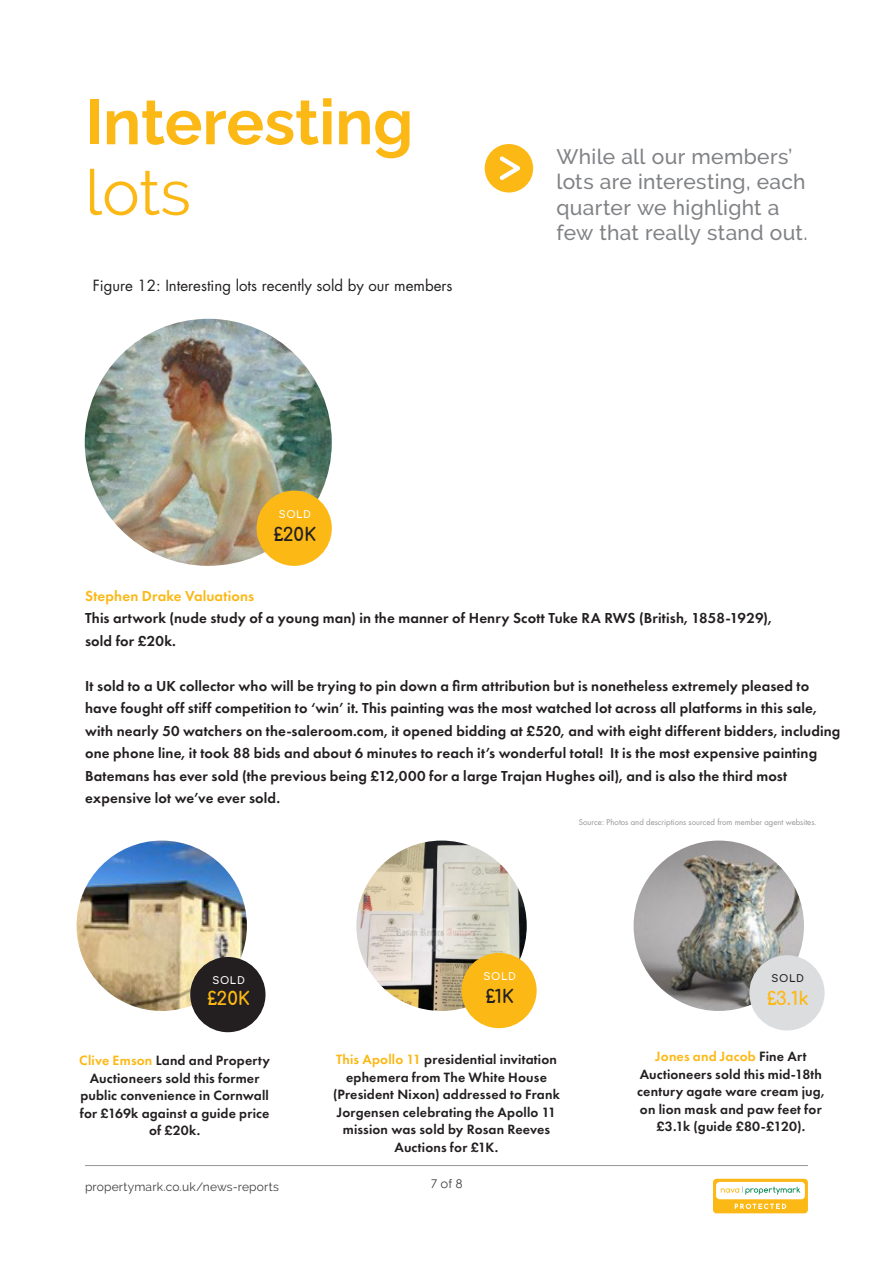
<style>
.page{position:relative;width:893px;height:1263px;background:#fff}
.page>*{position:absolute;margin:0;border:0;box-sizing:border-box;transform-origin:0 0}
.t1{font:700 63px/70.5px "Raleway";color:#fcb814}
.t2{font:500 21px/25.5px "Raleway";letter-spacing:.015em;color:#808285}
.t3{font:700 18.3px "Comfortaa";color:#fcb814}
.t4{font:700 18.3px "Comfortaa";color:#231f20}
.t5{font:600 15px/22.5px "Futura PT";letter-spacing:.01em;color:#231f20}
.t6{font:15px "Futura Std";color:#231f20}
.t7{font:600 15px "Futura PT";letter-spacing:.01em;color:#fcb814}
.t8{font:600 13.95px/17.5px "Futura PT";letter-spacing:.01em;color:#231f20;text-align:center}
.t9{font:12px "Raleway";letter-spacing:.015em;color:#3e3e3f}
.t10{font:12px "Century Gothic";color:#3e3e3f}
.t11{font:700 10.05px "Comfortaa";letter-spacing:.06em;color:#fff}
.t12{font:700 10.05px "Comfortaa";color:#231f20}
.t13{font:7.8px "Futura Std";color:#939598}
.s1{font-weight:400}
.s2{color:#fcb814}
</style>
<div class="page">
<hr style="left:85px;top:1165px;width:723px;height:1px;background:#939598">
<svg style="left:713px;top:1179px;width:95px;height:34px"></svg>
<img style="left:634px;top:840px;width:170px;height:171px;border-radius:85px">
<img style="left:85px;top:319px;width:247px;height:247px;border-radius:124px">
<img style="left:77px;top:840px;width:170px;height:171px;border-radius:85px">
<div style="left:190px;top:957px;width:75px;height:75px;background:#231f20;border-radius:50%"></div>
<img style="left:356px;top:840px;width:171px;height:171px;border-radius:85px">
<div style="left:461px;top:953px;width:76px;height:75px;background:#fcb814;border-radius:50%"></div>
<div style="left:749px;top:955px;width:76px;height:75px;background:#dcdddf;border-radius:50%"></div>
<svg style="left:485px;top:144px;width:48px;height:48px"></svg>
<div style="left:257px;top:491px;width:75px;height:75px;background:#fcb814;border-radius:50%"></div>
<p class="t1" style="left:85px;top:80px;width:330px">Interesting <span class="s1">lots</span></p>
<p class="t6" style="left:93px;top:276px;width:361px">Figure 12: Interesting lots recently sold by our members</p>
<p class="t11" style="left:279px;top:505px;width:34px">SOLD</p>
<p class="t4" style="left:274px;top:517px;width:44px">£20K</p>
<p class="t2" style="left:556px;top:144px;width:253px">While all our members’ lots are interesting, each quarter we highlight a few that really stand out.</p>
<p class="t7" style="left:85px;top:586px;width:171px">Stephen Drake Valuations</p>
<p class="t5" style="left:85px;top:607px;width:688px">This artwork (nude study of a young man) in the manner of Henry Scott Tuke RA RWS (British, 1858-1929),</p>
<p class="t5" style="left:85px;top:629px;width:93px">sold for £20k.</p>
<p class="t5" style="left:85px;top:674px;width:757px">It sold to a UK collector who will be trying to pin down a firm attribution but is nonetheless extremely pleased to have fought off stiff competition to ‘win’ it. This painting was the most watched lot across all platforms in this sale, with nearly 50 watchers on the-saleroom.com, it opened bidding at £520, and with eight different bidders, including one phone line, it took 88 bids and about 6 minutes to reach it’s wonderful total! It is the most expensive painting Batemans has ever sold (the previous being £12,000 for a large Trajan Hughes oil), and is also the third most expensive lot we’ve ever sold.</p>
<p class="t13" style="left:579px;top:817px;width:240px">Source: Photos and descriptions sourced from member agent websites.</p>
<p class="t11" style="left:213px;top:971px;width:34px">SOLD</p>
<p class="t11" style="left:484px;top:967px;width:34px">SOLD</p>
<p class="t12" style="left:772px;top:969px;width:34px">SOLD</p>
<p class="t3" style="left:207px;top:982px;width:44px">£20K</p>
<p class="t4" style="left:485px;top:979px;width:30px">£1K</p>
<p class="t3" style="left:767px;top:982px;width:44px">£3.1k</p>
<p class="t8" style="left:79px;top:1051px;width:192px"><span class="s2">Clive Emson</span> Land and Property<br>Auctioneers sold this former public convenience in Cornwall for £169k against a guide price of £20k.</p>
<p class="t8" style="left:333px;top:1050px;width:228px"><span class="s2">This Apollo 11</span> presidential invitation ephemera from The White House (President Nixon) addressed to Frank<br>Jorgensen celebrating the Apollo 11 mission was sold by Rosan Reeves<br>Auctions for £1K.</p>
<p class="t8" style="left:637px;top:1047px;width:189px"><span class="s2">Jones and Jacob</span> Fine Art<br>Auctioneers sold this mid-18th century agate ware cream jug, on lion mask and paw feet for £3.1k (guide £80-£120).</p>
<p class="t9" style="left:85px;top:1179px;width:196px">propertymark.co.uk/news-reports</p>
<p class="t10" style="left:431px;top:1175px;width:33px">7 of 8</p>
</div>
